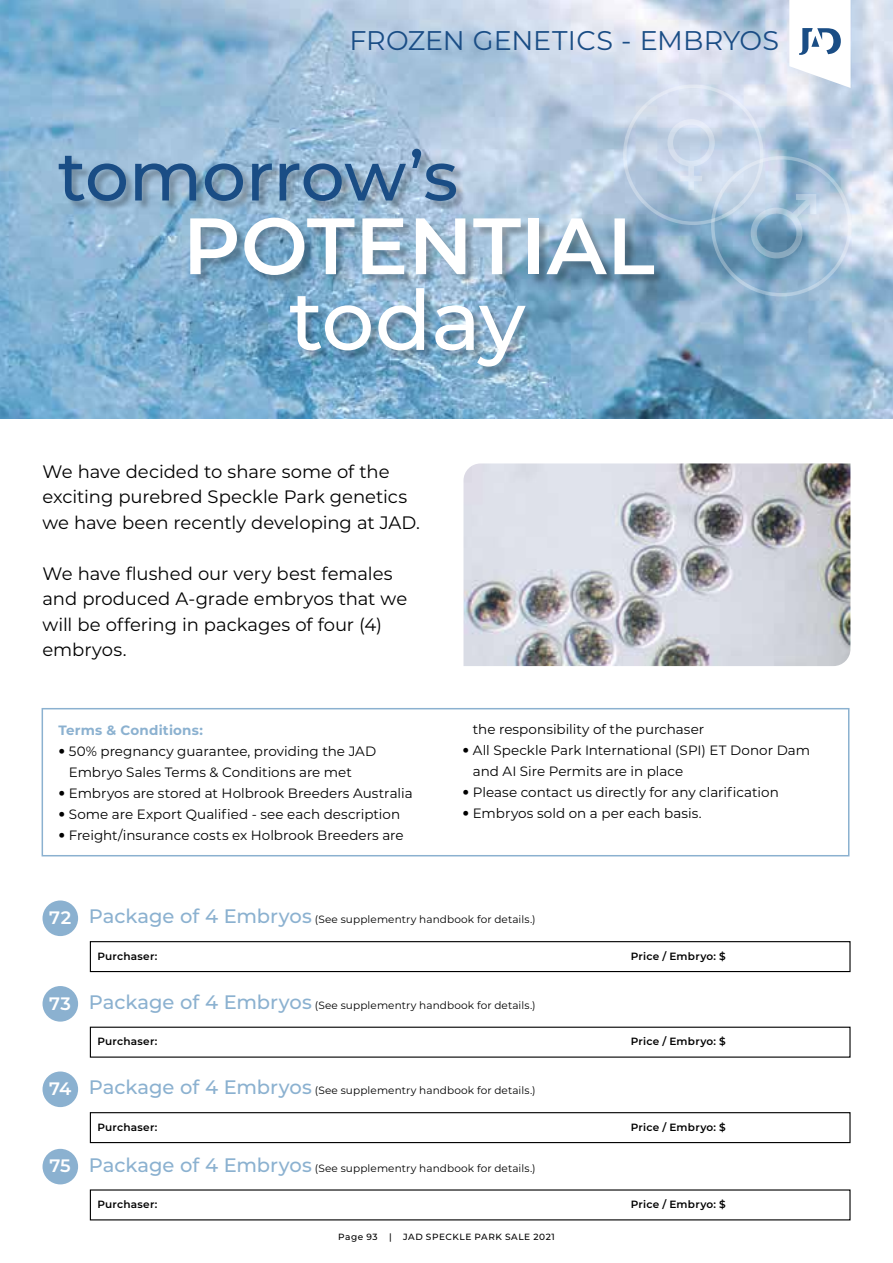
<style>
.page{position:relative;width:893px;height:1263px;background:#fff}
.page>*{position:absolute;margin:0;border:0;box-sizing:border-box;transform-origin:0 0}
.t1{font:500 83.25px "Montserrat";letter-spacing:-.015em;color:#fff}
.t2{font:600 79.65px "Montserrat";color:#fff}
.t3{font:500 69.15px "Montserrat";letter-spacing:-.005em;color:#1a4d85}
.t4{font:27px "Montserrat";color:#1a4d85}
.t5{font:18px/25.5px "Montserrat";letter-spacing:-.005em;color:#000}
.t6{font:600 18px "Montserrat";color:#fff}
.t7{font:13.5px/21px "Montserrat";color:#000}
.t8{font:700 13.5px "Montserrat";letter-spacing:.015em;color:#8bb1d0}
.t9{font:10.5px "Montserrat";letter-spacing:.01em;color:#000}
.t10{font:600 10.5px "Montserrat";letter-spacing:.02em;color:#000}
.t11{font:500 9px "Montserrat";letter-spacing:.06em;color:#000}
.s1{font-family:"Avenir"}
.s2{font-weight:600;font-size:18px;color:#fff}
.s3{font-weight:500;font-size:19.5px;color:#8bb1d0}
</style>
<div class="page">
<img style="left:0;top:0;width:893px;height:418px">
<img style="left:463px;top:463px;width:387px;height:203px">
<div style="left:42px;top:708px;width:807px;height:148px;border:2px solid #8bb1d0"></div>
<svg style="left:789px;top:0;width:62px;height:88px"></svg>
<div style="left:623px;top:85px;width:141px;height:140px;border:3px solid #fff;border-radius:50%"></div>
<div style="left:711px;top:156px;width:140px;height:140px;border:3px solid #fff;border-radius:50%"></div>
<svg style="left:667px;top:119px;width:48px;height:71px;background:#cad8ea"></svg>
<svg style="left:751px;top:194px;width:65px;height:64px;background:#91b2cb"></svg>
<div style="left:43px;top:986px;width:35px;height:36px;background:#8bb1d0;border-radius:50%"></div>
<div style="left:43px;top:1071px;width:35px;height:36px;background:#8bb1d0;border-radius:50%"></div>
<div style="left:43px;top:1149px;width:35px;height:35px;background:#8bb1d0;border-radius:50%"></div>
<div style="left:90px;top:1027px;width:760px;height:31px;border:1px solid #000"></div>
<div style="left:90px;top:1112px;width:760px;height:31px;border:1px solid #000"></div>
<div style="left:43px;top:900px;width:35px;height:36px;background:#8bb1d0;border-radius:50%"></div>
<div style="left:90px;top:941px;width:760px;height:31px;border:1px solid #000"></div>
<div style="left:291px;top:290px;width:245px;height:87px;background:#000;opacity:.25"></div>
<div style="left:60px;top:151px;width:406px;height:61px;background:#000;opacity:.25"></div>
<div style="left:192px;top:219px;width:472px;height:67px;background:#000;opacity:.25"></div>
<h3 class="t4" style="left:349px;top:22px;width:431px">FROZEN GENETICS - EMBRYOS</h3>
<h3 class="t3" style="left:58px;top:128px;width:402px">tomorrow’s</h3>
<h2 class="t2" style="left:183px;top:189px;width:473px">POTENTIAL</h2>
<h1 class="t1" style="left:289px;top:262px;width:238px">today</h1>
<h3 class="t5" style="left:43px;top:458px;width:379px">We have decided to share some of the exciting purebred Speckle Park genetics we have been recently developing at JAD.</h3>
<h3 class="t5" style="left:43px;top:560px;width:366px">We have flushed our very best females and produced A-grade embryos that we will be offering in packages of four (4) embryos.</h3>
<p class="t8" style="left:59px;top:720px;width:146px">Terms &amp; Conditions:</p>
<p class="t7" style="left:69px;top:740px;width:309px;text-indent:-10px"><span class="s1">•</span> 50% pregnancy guarantee, providing the JAD<br>Embryo Sales Terms &amp; Conditions are met</p>
<p class="t7" style="left:59px;top:782px;width:356px"><span class="s1">•</span> Embryos are stored at Holbrook Breeders Australia</p>
<p class="t7" style="left:59px;top:803px;width:343px"><span class="s1">•</span> Some are Export Qualified - see each description</p>
<p class="t7" style="left:59px;top:824px;width:347px"><span class="s1">•</span> Freight/insurance costs ex Holbrook Breeders are</p>
<p class="t7" style="left:473px;top:719px;width:233px">the responsibility of the purchaser</p>
<p class="t7" style="left:473px;top:740px;width:339px;text-indent:-10px"><span class="s1">•</span> All Speckle Park International (SPI) ET Donor Dam and AI Sire Permits are in place</p>
<p class="t7" style="left:463px;top:782px;width:318px"><span class="s1">•</span> Please contact us directly for any clarification</p>
<p class="t7" style="left:463px;top:803px;width:241px"><span class="s1">•</span> Embryos sold on a per each basis.</p>
<p class="t9" style="left:49px;top:912px;width:488px"><span class="s2">72</span> <span class="s3">Package of 4 Embryos</span> (See supplementry handbook for details.)</p>
<p class="t10" style="left:97px;top:948px;width:62px">Purchaser:</p>
<p class="t10" style="left:631px;top:948px;width:97px">Price / Embryo: $</p>
<h3 class="t6" style="left:49px;top:990px;width:23px">73</h3>
<p class="t9" style="left:89px;top:998px;width:448px"><span class="s3">Package of 4 Embryos</span> (See supplementry handbook for details.)</p>
<p class="t10" style="left:97px;top:1034px;width:62px">Purchaser:</p>
<p class="t10" style="left:631px;top:1034px;width:97px">Price / Embryo: $</p>
<h3 class="t6" style="left:49px;top:1076px;width:24px">74</h3>
<p class="t9" style="left:89px;top:1083px;width:448px"><span class="s3">Package of 4 Embryos</span> (See supplementry handbook for details.)</p>
<p class="t10" style="left:97px;top:1119px;width:62px">Purchaser:</p>
<p class="t10" style="left:631px;top:1119px;width:97px">Price / Embryo: $</p>
<h3 class="t6" style="left:50px;top:1153px;width:23px">75</h3>
<p class="t9" style="left:89px;top:1161px;width:448px"><span class="s3">Package of 4 Embryos</span> (See supplementry handbook for details.)</p>
<p class="t10" style="left:97px;top:1197px;width:62px">Purchaser:</p>
<p class="t10" style="left:631px;top:1197px;width:97px">Price / Embryo: $</p>
<p class="t11" style="left:338px;top:1231px;width:41px">Page 93</p>
<p class="t11" style="left:389px;top:1231px;width:4px">|</p>
<p class="t11" style="left:403px;top:1231px;width:153px">JAD SPECKLE PARK SALE 2021</p>
</div>
